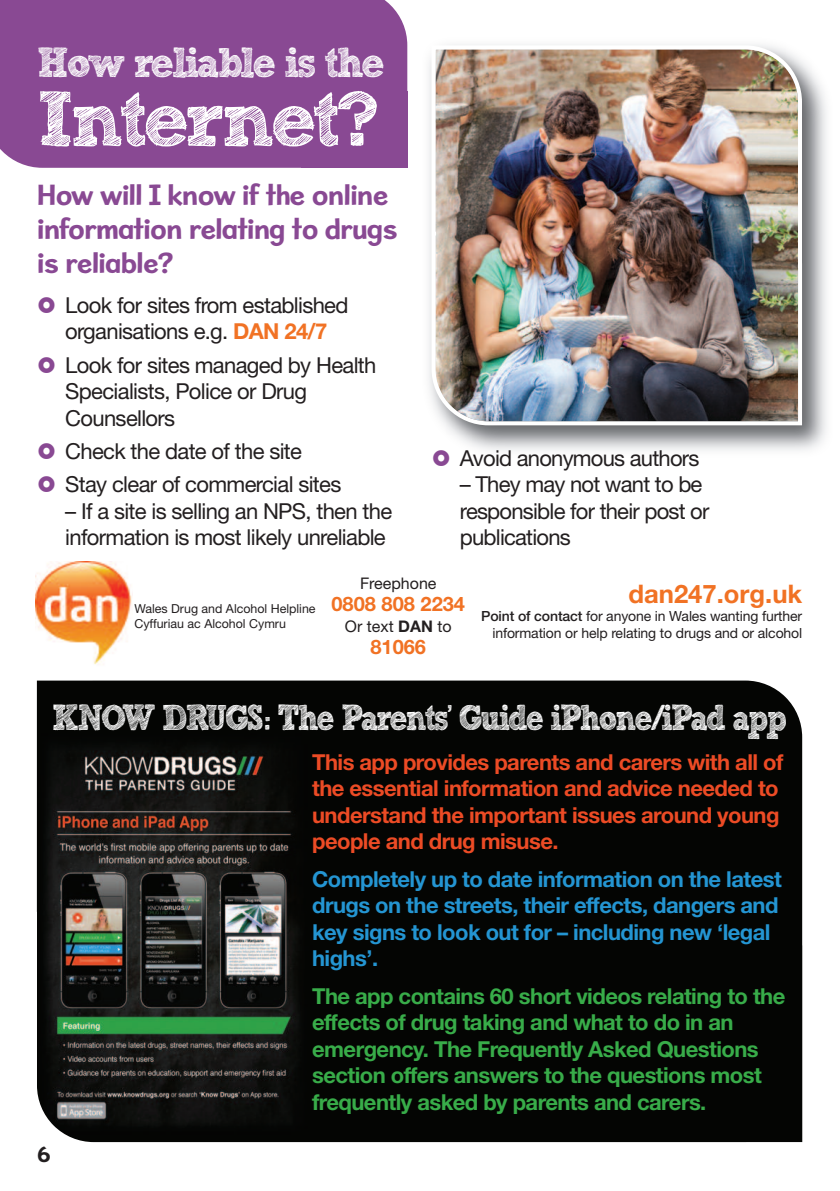
<style>
.page{position:relative;width:840px;height:1191px;background:#fff}
.page>*{position:absolute;margin:0;border:0;box-sizing:border-box;transform-origin:0 0}
.t1{font:78px "Sketch Rockwell";letter-spacing:-.06em;color:#fff}
.t2{font:42px "Sketch Rockwell";letter-spacing:-.07em;color:#fff;scale:.95 1}
.t3{font:36px "Sketch Rockwell";letter-spacing:-.07em;color:#fff;scale:.85 1}
.t4{font:700 30px/34px "Sweater School Rg";letter-spacing:-.04em;color:#894993}
.t5{font:700 25.6px "Helvetica Neue LT Std";color:#f17224}
.t6{font:700 24px "Sweater School Rg";color:#231f20}
.t7{font:22px/26.4px "Helvetica Neue LT Std";letter-spacing:-.03em;color:#231f20}
.t8{font:700 22px/26.4px "Helvetica Neue LT Std";letter-spacing:-.025em;color:#38ac49}
.t9{font:700 22px/26.4px "Helvetica Neue LT Std";letter-spacing:-.025em;color:#ec4b25}
.t10{font:700 22px/26.4px "Helvetica Neue LT Std";letter-spacing:-.025em;color:#2495d2}
.t11{font:700 20px "Helvetica Neue LT Std";color:#f17224}
.t12{font:16px "Helvetica Neue LT Std";color:#231f20}
.t13{font:14px/16.8px "Helvetica Neue LT Std";letter-spacing:-.01em;color:#231f20;text-align:right}
.t14{font:12.4px/14.8px "Helvetica Neue LT Std";color:#231f20}
.s1{font-weight:700;color:#f17224}
.s2{font-weight:700}
.s3{font-weight:500}
</style>
<div class="page">
<div style="left:0;top:0;width:407px;height:168px;background:#894993"></div>
<div style="left:301px;top:91px;width:106px;height:77px;background:#894993"></div>
<div style="left:0;top:0;width:79px;height:78px;background:#894993"></div>
<img style="left:37px;top:680px;width:764px;height:462px">
<img style="left:429px;top:44px;width:398px;height:407px">
<img style="left:431px;top:45px;width:370px;height:380px">
<img style="left:35px;top:561px;width:98px;height:104px">
<svg style="left:433px;top:450px;width:16px;height:1px"></svg>
<h2 class="t2" style="left:37px;top:45px;width:368px">How reliable is the</h2>
<h1 class="t1" style="left:37px;top:87px;width:343px">Internet?</h1>
<h3 class="t4" style="left:37px;top:181px;width:362px">How will I know if the online information relating to drugs is reliable?</h3>
<p class="t7" style="left:65px;top:294px;width:284px">Look for sites from established organisations e.g. <span class="s1">DAN 24/7</span></p>
<p class="t7" style="left:65px;top:354px;width:312px">Look for sites managed by Health<br>Specialists, Police or Drug<br>Counsellors</p>
<p class="t7" style="left:65px;top:436px;width:277px;line-height:33.4px">Check the date of the site<br>Stay clear of commercial sites</p>
<p class="t7" style="left:65px;top:500px;width:328px">– If a site is selling an NPS, then the information is most likely unreliable</p>
<p class="t7" style="left:459px;top:447px;width:241px">Avoid anonymous authors</p>
<p class="t7" style="left:459px;top:473px;width:251px">– They may not want to be responsible for their post or publications</p>
<p class="t14" style="left:134px;top:602px;width:182px">Wales Drug and Alcohol Helpline<br>Cyffuriau ac Alcohol Cymru</p>
<p class="t12" style="left:360px;top:577px;width:78px">Freephone</p>
<p class="t11" style="left:331px;top:596px;width:135px">0808 808 2234</p>
<p class="t12" style="left:344px;top:620px;width:108px">Or text <span class="s2">DAN</span> to</p>
<p class="t11" style="left:370px;top:639px;width:57px">81066</p>
<p class="t5" style="left:628px;top:584px;width:175px">dan247.org.uk</p>
<p class="t13" style="left:481px;top:609px;width:322px"><span class="s3">Point of contact</span> for anyone in Wales wanting further information or help relating to drugs and or alcohol</p>
<h3 class="t3" style="left:52px;top:702px;width:865px">KNOW DRUGS: The Parents’ Guide iPhone/iPad app</h3>
<p class="t6" style="left:37px;top:1146px;width:16px">6</p>
<p class="t9" style="left:312px;top:751px;width:472px">This app provides parents and carers with all of the essential information and advice needed to understand the important issues around young people and drug misuse.</p>
<p class="t10" style="left:312px;top:868px;width:471px">Completely up to date information on the latest drugs on the streets, their effects, dangers and key signs to look out for – including new ‘legal highs’.</p>
<p class="t8" style="left:312px;top:985px;width:474px">The app contains 60 short videos relating to the effects of drug taking and what to do in an emergency. The Frequently Asked Questions section offers answers to the questions most frequently asked by parents and carers.</p>
</div>
